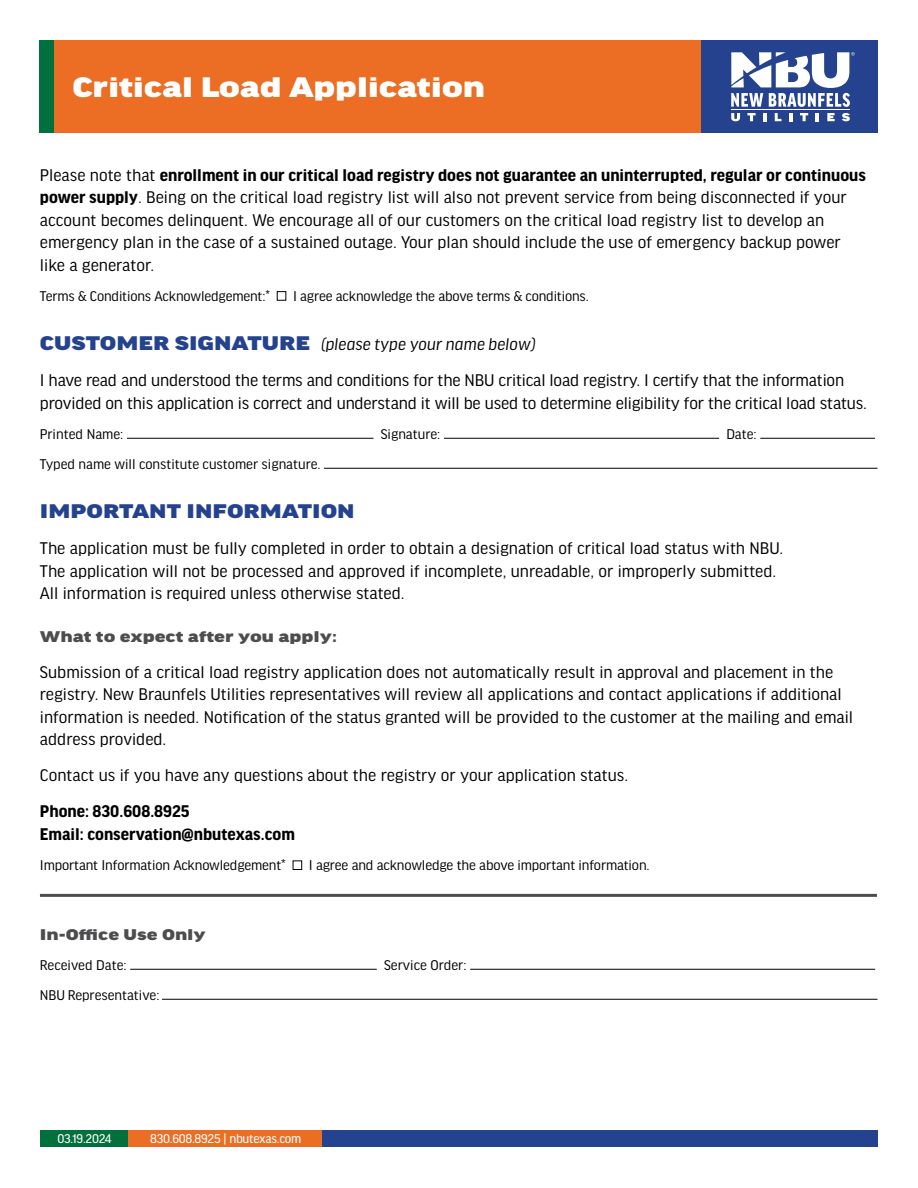
<style>
.page{position:relative;width:918px;height:1188px;background:#fff}
.page>*{position:absolute;margin:0;border:0;box-sizing:border-box;transform-origin:0 0}
.t1{font:900 30px "Good Headline Pro Extd";letter-spacing:-.01em;color:#fff}
.t2{font:900 21px "Good Headline Pro Extd";color:#24428d}
.t3{font:18px/22.5px "Good Headline Pro";color:#000}
.t4{font:700 18px/22.5px "Good Headline Pro";color:#000}
.t5{font:900 16.5px "Good Headline Pro Extd";color:#4d4d4f}
.t6{font:15px "Good Headline Pro";letter-spacing:-.01em;color:#000}
.t7{font:13.5px "Good Headline Pro News";letter-spacing:-.02em;color:#fff}
.s1{font-weight:700}
.s2{font-family:"Good Headline Pro Extd";font-weight:900;font-size:21px;color:#24428d}
.s3{font-style:italic}
</style>
<div class="page">
<div style="left:40px;top:1131px;width:89px;height:16px;background:#00703c"></div>
<div style="left:129px;top:1131px;width:194px;height:16px;background:#eb6e24"></div>
<div style="left:323px;top:1131px;width:555px;height:16px;background:#24428d"></div>
<div style="left:701px;top:40px;width:177px;height:93px;background:#24428d"></div>
<div style="left:54px;top:40px;width:647px;height:93px;background:#eb6e24"></div>
<div style="left:40px;top:40px;width:14px;height:93px;background:#00703c"></div>
<svg style="left:731px;top:113px;width:9px;height:8px"></svg>
<svg style="left:747px;top:113px;width:9px;height:8px"></svg>
<svg style="left:763px;top:113px;width:3px;height:8px"></svg>
<svg style="left:775px;top:113px;width:6px;height:8px"></svg>
<svg style="left:789px;top:113px;width:3px;height:8px"></svg>
<svg style="left:800px;top:113px;width:8px;height:8px"></svg>
<svg style="left:816px;top:113px;width:3px;height:8px"></svg>
<svg style="left:827px;top:113px;width:8px;height:8px"></svg>
<svg style="left:842px;top:113px;width:8px;height:8px"></svg>
<hr style="left:731px;top:109px;width:119px;height:1px;background:#fff">
<svg style="left:731px;top:52px;width:124px;height:55px"></svg>
<div style="left:277px;top:291px;width:9px;height:10px;border:1px solid #000"></div>
<hr style="left:127px;top:438px;width:247px;height:1px;background:#000">
<hr style="left:444px;top:438px;width:275px;height:1px;background:#000">
<hr style="left:760px;top:438px;width:115px;height:1px;background:#000">
<hr style="left:324px;top:468px;width:554px;height:1px;background:#000">
<div style="left:293px;top:860px;width:9px;height:10px;border:1px solid #000"></div>
<hr style="left:40px;top:894px;width:837px;height:3px;background:#4d4d4f">
<hr style="left:130px;top:969px;width:247px;height:1px;background:#000">
<hr style="left:470px;top:969px;width:405px;height:1px;background:#000">
<hr style="left:162px;top:999px;width:716px;height:1px;background:#000">
<h1 class="t1" style="left:72px;top:73px;width:414px">Critical Load Application</h1>
<p class="t3" style="left:40px;top:164px;width:827px">Please note that <span class="s1">enrollment in our critical load registry does not guarantee an uninterrupted, regular or continuous power supply</span>. Being on the critical load registry list will also not prevent service from being disconnected if your account becomes delinquent. We encourage all of our customers on the critical load registry list to develop an emergency plan in the case of a sustained outage. Your plan should include the use of emergency backup power like a generator.</p>
<p class="t6" style="left:40px;top:288px;width:232px">Terms &amp; Conditions Acknowledgement:*</p>
<p class="t6" style="left:293px;top:288px;width:297px">I agree acknowledge the above terms &amp; conditions.</p>
<p class="t3" style="left:40px;top:327px;width:806px;line-height:36px"><span class="s2">CUSTOMER SIGNATURE</span> <span class="s3">(please type your name below)<br></span>I have read and understood the terms and conditions for the NBU critical load registry. I certify that the information</p>
<p class="t3" style="left:40px;top:392px;width:828px">provided on this application is correct and understand it will be used to determine eligibility for the critical load status.</p>
<p class="t6" style="left:40px;top:426px;width:85px">Printed Name:</p>
<p class="t6" style="left:381px;top:426px;width:61px">Signature:</p>
<p class="t6" style="left:726px;top:426px;width:32px">Date:</p>
<p class="t6" style="left:40px;top:456px;width:282px">Typed name will constitute customer signature.</p>
<p class="t2" style="left:40px;top:501px;width:316px">IMPORTANT INFORMATION</p>
<p class="t3" style="left:40px;top:537px;width:745px">The application must be fully completed in order to obtain a designation of critical load status with NBU.<br>The application will not be processed and approved if incomplete, unreadable, or improperly submitted.<br>All information is required unless otherwise stated.</p>
<p class="t5" style="left:40px;top:628px;width:299px">What to expect after you apply:</p>
<p class="t3" style="left:40px;top:661px;width:815px">Submission of a critical load registry application does not automatically result in approval and placement in the registry. New Braunfels Utilities representatives will review all applications and contact applications if additional information is needed. Notification of the status granted will be provided to the customer at the mailing and email address provided.</p>
<p class="t3" style="left:40px;top:765px;width:590px">Contact us if you have any questions about the registry or your application status.</p>
<p class="t4" style="left:40px;top:801px;width:256px">Phone: 830.608.8925<br>Email: conservation@nbutexas.com</p>
<p class="t6" style="left:40px;top:858px;width:247px">Important Information Acknowledgement*</p>
<p class="t6" style="left:309px;top:858px;width:342px">I agree and acknowledge the above important information.</p>
<p class="t5" style="left:40px;top:926px;width:167px">In-Office Use Only</p>
<p class="t6" style="left:40px;top:957px;width:88px">Received Date:</p>
<p class="t6" style="left:384px;top:957px;width:84px">Service Order:</p>
<p class="t6" style="left:40px;top:987px;width:121px">NBU Representative:</p>
<p class="t7" style="left:57px;top:1132px;width:56px">03.19.2024</p>
<p class="t7" style="left:150px;top:1132px;width:152px">830.608.8925 | nbutexas.com</p>
</div>
